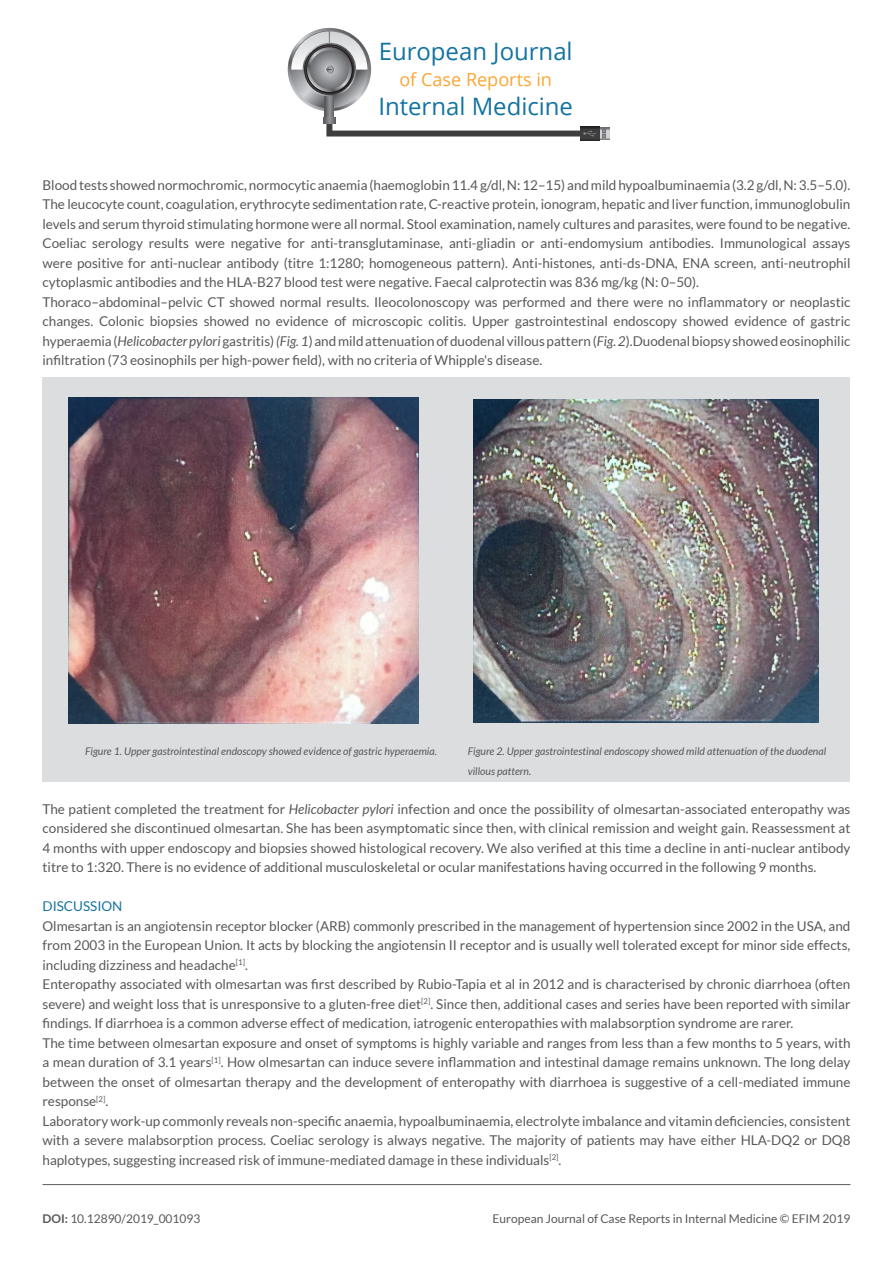
<style>
.page{position:relative;width:893px;height:1263px;background:#fff}
.page>*{position:absolute;margin:0;border:0;box-sizing:border-box;transform-origin:0 0}
.t1{font:24px "Open Sans";color:#1373a1}
.t2{font:18px "Open Sans";color:#faa633}
.TESTO_ARTICOLO{font:13.5px/19.5px "Lato";color:#57585a;text-align:justify}
.TESTO_ARTICOLO-2{font:13.5px "Lato";color:#1373a1}
.t3{font:12px "Lato";color:#57585a}
.DIDASCALIA{font:italic 10.5px/19.5px "Lato";color:#57585a}
.s1{font-style:italic}
.s2{font-weight:700}
</style>
<div class="page">
<svg style="left:288px;top:28px;width:83px;height:83px"></svg>
<svg style="left:291px;top:31px;width:77px;height:77px"></svg>
<svg style="left:325px;top:96px;width:9px;height:21px"></svg>
<svg style="left:303px;top:43px;width:53px;height:53px"></svg>
<svg style="left:304px;top:44px;width:51px;height:51px"></svg>
<svg style="left:307px;top:47px;width:45px;height:45px"></svg>
<svg style="left:310px;top:50px;width:39px;height:39px"></svg>
<svg style="left:291px;top:31px;width:76px;height:43px"></svg>
<svg style="left:600px;top:128px;width:10px;height:11px"></svg>
<svg style="left:603px;top:129px;width:2px;height:9px"></svg>
<svg style="left:580px;top:126px;width:20px;height:15px"></svg>
<svg style="left:323px;top:117px;width:273px;height:20px"></svg>
<hr style="left:43px;top:1184px;width:807px;height:1px;background:#57585a">
<div style="left:43px;top:377px;width:807px;height:405px;background:#dcdddf"></div>
<img style="left:68px;top:398px;width:351px;height:325px">
<img style="left:474px;top:399px;width:344px;height:323px">
<h1 class="t1" style="left:379px;top:35px;width:196px">European Journal</h1>
<h2 class="t2" style="left:399px;top:67px;width:154px">of Case Reports in</h2>
<h1 class="t1" style="left:378px;top:89px;width:196px">Internal Medicine</h1>
<p class="TESTO_ARTICOLO" style="left:43px;top:175px;width:809px">Blood tests showed normochromic, normocytic anaemia (haemoglobin 11.4 g/dl, N: 12–15) and mild hypoalbuminaemia (3.2 g/dl, N: 3.5–5.0).<br>The leucocyte count, coagulation, erythrocyte sedimentation rate, C-reactive protein, ionogram, hepatic and liver function, immunoglobulin levels and serum thyroid stimulating hormone were all normal. Stool examination, namely cultures and parasites, were found to be negative.<br>Coeliac serology results were negative for anti-transglutaminase, anti-gliadin or anti-endomysium antibodies. Immunological assays were positive for anti-nuclear antibody (titre 1:1280; homogeneous pattern). Anti-histones, anti-ds-DNA, ENA screen, anti-neutrophil cytoplasmic antibodies and the HLA-B27 blood test were negative. Faecal calprotectin was 836 mg/kg (N: 0–50).</p>
<p class="TESTO_ARTICOLO" style="left:43px;top:292px;width:809px">Thoraco–abdominal–pelvic CT showed normal results. Ileocolonoscopy was performed and there were no inflammatory or neoplastic changes. Colonic biopsies showed no evidence of microscopic colitis. Upper gastrointestinal endoscopy showed evidence of gastric hyperaemia (<span class="s1">Helicobacter pylori</span> gastritis) <span class="s1">(Fig. 1</span>) and mild attenuation of duodenal villous pattern (<span class="s1">Fig. 2</span>).Duodenal biopsy showed eosinophilic infiltration (73 eosinophils per high-power field), with no criteria of Whipple's disease.</p>
<p class="DIDASCALIA" style="left:85px;top:742px;width:353px">Figure 1. Upper gastrointestinal endoscopy showed evidence of gastric hyperaemia.</p>
<p class="DIDASCALIA" style="left:468px;top:742px;width:360px">Figure 2. Upper gastrointestinal endoscopy showed mild attenuation of the duodenal villous pattern.</p>
<p class="TESTO_ARTICOLO" style="left:43px;top:799px;width:809px">The patient completed the treatment for <span class="s1">Helicobacter pylori</span> infection and once the possibility of olmesartan-associated enteropathy was considered she discontinued olmesartan. She has been asymptomatic since then, with clinical remission and weight gain. Reassessment at 4 months with upper endoscopy and biopsies showed histological recovery. We also verified at this time a decline in anti-nuclear antibody titre to 1:320. There is no evidence of additional musculoskeletal or ocular manifestations having occurred in the following 9 months.</p>
<p class="TESTO_ARTICOLO-2" style="left:43px;top:899px;width:82px">DISCUSSION</p>
<p class="TESTO_ARTICOLO" style="left:43px;top:916px;width:809px">Olmesartan is an angiotensin receptor blocker (ARB) commonly prescribed in the management of hypertension since 2002 in the USA, and from 2003 in the European Union. It acts by blocking the angiotensin II receptor and is usually well tolerated except for minor side effects, including dizziness and headache<sup>[1]</sup>.</p>
<p class="TESTO_ARTICOLO" style="left:43px;top:974px;width:809px">Enteropathy associated with olmesartan was first described by Rubio-Tapia et al in 2012 and is characterised by chronic diarrhoea (often severe) and weight loss that is unresponsive to a gluten-free diet<sup>[2]</sup>. Since then, additional cases and series have been reported with similar findings. If diarrhoea is a common adverse effect of medication, iatrogenic enteropathies with malabsorption syndrome are rarer.</p>
<p class="TESTO_ARTICOLO" style="left:43px;top:1033px;width:809px">The time between olmesartan exposure and onset of symptoms is highly variable and ranges from less than a few months to 5 years, with a mean duration of 3.1 years<sup>[1]</sup>. How olmesartan can induce severe inflammation and intestinal damage remains unknown. The long delay between the onset of olmesartan therapy and the development of enteropathy with diarrhoea is suggestive of a cell-mediated immune response<sup>[2]</sup>.</p>
<p class="TESTO_ARTICOLO" style="left:43px;top:1111px;width:809px">Laboratory work-up commonly reveals non-specific anaemia, hypoalbuminaemia, electrolyte imbalance and vitamin deficiencies, consistent with a severe malabsorption process. Coeliac serology is always negative. The majority of patients may have either HLA-DQ2 or DQ8 haplotypes, suggesting increased risk of immune-mediated damage in these individuals<sup>[2]</sup>.</p>
<p class="t3" style="left:43px;top:1212px;width:159px"><span class="s2">DOI:</span> 10.12890/2019_001093</p>
<p class="t3" style="left:493px;top:1212px;width:359px">European Journal of Case Reports in Internal Medicine © EFIM 2019</p>
</div>
